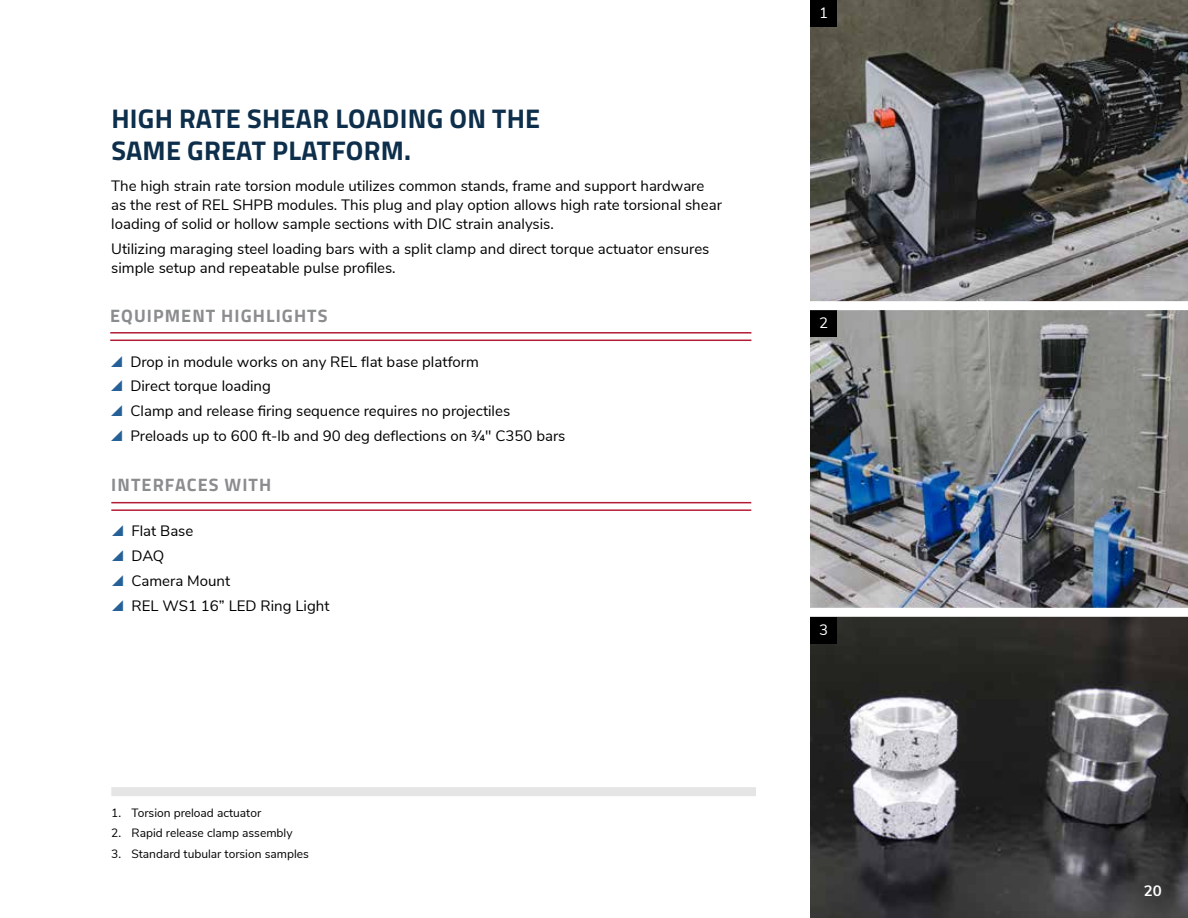
<style>
.page{position:relative;width:1188px;height:918px;background:#fff}
.page>*{position:absolute;margin:0;border:0;box-sizing:border-box;transform-origin:0 0}
.t1{font:700 27px/32.4px "Titillium Web";letter-spacing:.01em;color:#0e2f4b}
.t2{font:700 18px "Titillium Web";letter-spacing:.06em;color:#8a8c8e}
.t3{font:15px/24.8px "Nunito Sans";color:#000}
.t4{font:15px "Nunito Sans";color:#fff}
.t5{font:700 15px "Nunito Sans";color:#fff}
.t6{font:12px "Nunito Sans";color:#000}
</style>
<div class="page">
<img style="left:810px;top:0;width:378px;height:918px">
<div style="left:810px;top:0;width:27px;height:27px;background:#000"></div>
<div style="left:810px;top:310px;width:27px;height:27px;background:#000"></div>
<div style="left:810px;top:617px;width:27px;height:27px;background:#000"></div>
<div style="left:810px;top:608px;width:378px;height:9px;background:#fff"></div>
<div style="left:810px;top:301px;width:378px;height:9px;background:#fff"></div>
<div style="left:1103px;top:844px;width:85px;height:74px;background:#000;opacity:.75"></div>
<div style="left:111px;top:787px;width:645px;height:9px;background:#e5e5e5"></div>
<hr style="left:110px;top:332px;width:641px;height:2px;background:#b41c35">
<hr style="left:110px;top:340px;width:641px;height:1px;background:#b41c35">
<hr style="left:111px;top:502px;width:640px;height:1px;background:#b41c35">
<hr style="left:111px;top:509px;width:640px;height:2px;background:#b41c35">
<h1 class="t1" style="left:111px;top:101px;width:430px">HIGH RATE SHEAR LOADING ON THE<br>SAME GREAT PLATFORM.</h1>
<p class="t3" style="left:111px;top:176px;width:612px;line-height:18.8px">The high strain rate torsion module utilizes common stands, frame and support hardware as the rest of REL SHPB modules. This plug and play option allows high rate torsional shear loading of solid or hollow sample sections with DIC strain analysis.</p>
<p class="t3" style="left:111px;top:239px;width:600px;line-height:18.8px">Utilizing maraging steel loading bars with a split clamp and direct torque actuator ensures simple setup and repeatable pulse profiles.</p>
<p class="t2" style="left:110px;top:301px;width:219px">EQUIPMENT HIGHLIGHTS</p>
<p class="t3" style="left:130px;top:348px;width:437px">Drop in module works on any REL flat base platform<br>Direct torque loading<br>Clamp and release firing sequence requires no projectiles Preloads up to 600 ft-lb and 90 deg deflections on ¾" C350 bars</p>
<p class="t2" style="left:111px;top:471px;width:162px">INTERFACES WITH</p>
<p class="t3" style="left:131px;top:518px;width:199px">Flat Base<br>DAQ<br>Camera Mount<br>REL WS1 16” LED Ring Light</p>
<p class="t6" style="left:111px;top:804px;width:152px">1. Torsion preload actuator</p>
<p class="t6" style="left:111px;top:825px;width:183px">2. Rapid release clamp assembly</p>
<p class="t6" style="left:111px;top:845px;width:199px">3. Standard tubular torsion samples</p>
<p class="t4" style="left:819px;top:2px;width:10px">1</p>
<p class="t4" style="left:819px;top:312px;width:10px">2</p>
<p class="t4" style="left:819px;top:619px;width:10px">3</p>
<p class="t5" style="left:1144px;top:880px;width:20px">20</p>
</div>
